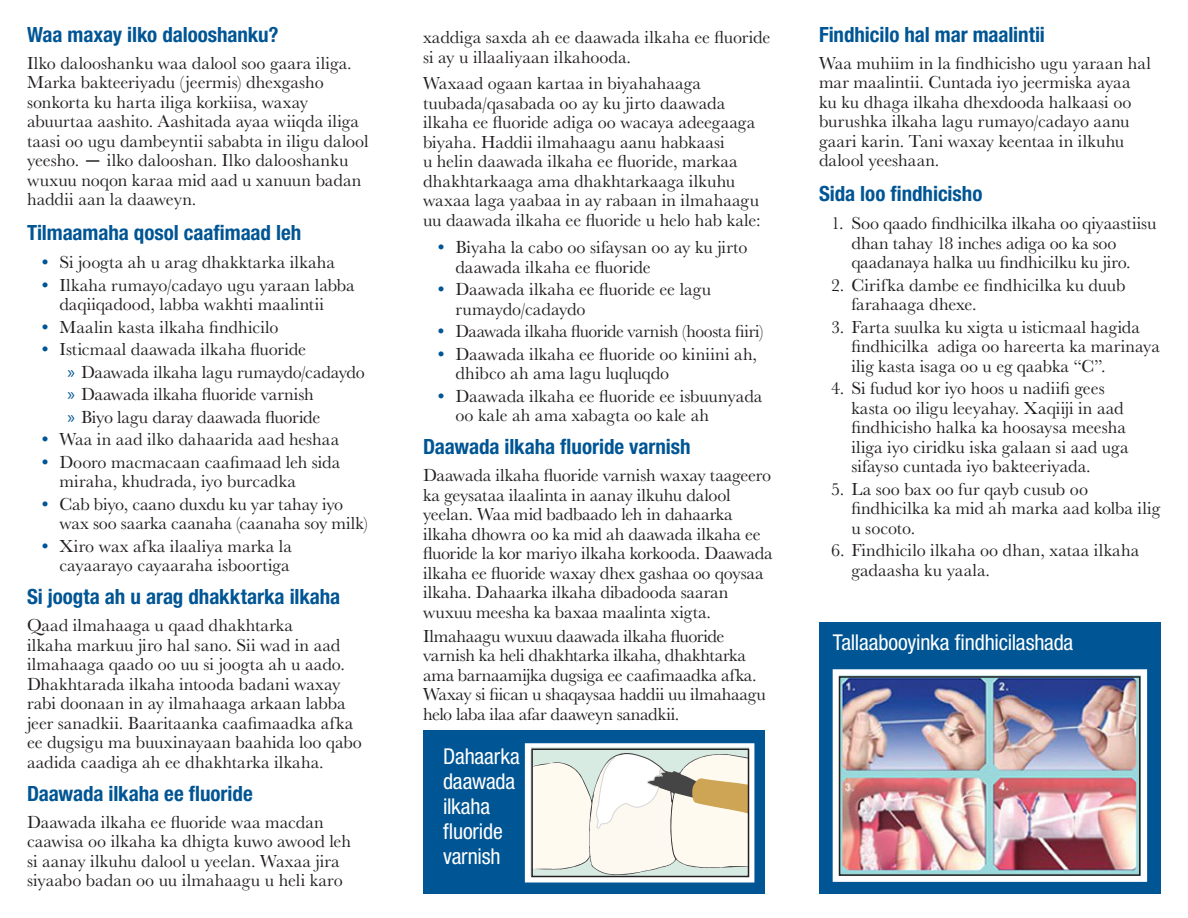
<style>
.page{position:relative;width:1188px;height:918px;background:#fff}
.page>*{position:absolute;margin:0;border:0;box-sizing:border-box;transform-origin:0 0}
.t1{font:condensed 21.9px/24.9px "Helvetica Neue LT Std";letter-spacing:-.01em;color:#fff}
.t2{font:700 condensed 21px "Helvetica Neue LT Std";letter-spacing:-.005em;color:#005594}
.t3{font:18px/19.5px "Baskerville URW";letter-spacing:.005em;color:#231f20}
.t4{font:18px "Baskerville URW";letter-spacing:-.015em;color:#231f20}
.s1{font-family:"Helvetica Neue LT Std"}
.s2{color:#005594}
.s3{font-family:"Myriad Pro";color:#005594}
</style>
<div class="page">
<div style="left:423px;top:730px;width:342px;height:164px;background:#005594"></div>
<svg style="left:524px;top:743px;width:231px;height:140px;background:#ebeae1"></svg>
<div style="left:531px;top:748px;width:218px;height:129px;border:2px solid #231f20"></div>
<div style="left:819px;top:623px;width:342px;height:271px;background:#005594"></div>
<img style="left:842px;top:679px;width:296px;height:194px">
<div style="left:833px;top:669px;width:314px;height:213px;border:6px solid #fff"></div>
<div style="left:839px;top:676px;width:302px;height:200px;border:2px solid #231f20"></div>
<p class="t2" style="left:27px;top:22px;width:253px">Waa maxay ilko dalooshanku?</p>
<p class="t3" style="left:27px;top:54px;width:343px">Ilko dalooshanku waa dalool soo gaara iliga.<br>Marka bakteeriyadu (jeermis) dhexgasho sonkorta ku harta iliga korkiisa, waxay abuurtaa aashito. Aashitada ayaa wiiqda iliga taasi oo ugu dambeyntii sababta in iligu dalool yeesho. <span class="s1">—</span> ilko dalooshan. Ilko dalooshanku wuxuu noqon karaa mid aad u xanuun badan haddii aan la daaweyn.</p>
<p class="t2" style="left:27px;top:220px;width:276px">Tilmaamaha qosol caafmaad leh</p>
<p class="t3" style="left:39px;top:253px;width:297px"><span class="s2">•</span> Si joogta ah u arag dhakktarka ilkaha</p>
<p class="t3" style="left:39px;top:276px;width:317px;text-align:center"><span class="s2">•</span> Ilkaha rumayo/cadayo ugu yaraan labba daqiiqadood, labba wakhti maalintii</p>
<p class="t3" style="left:39px;top:318px;width:241px"><span class="s2">•</span> Maalin kasta ilkaha fndhicilo</p>
<p class="t3" style="left:68px;top:339px;width:299px;line-height:22.5px;text-indent:-28px"><span class="s2">•</span> Isticmaal daawada ilkaha fuoride<br><span class="s3">»</span> Daawada ilkaha lagu rumaydo/cadaydo <span class="s3">»</span> Daawada ilkaha fuoride varnish<br><span class="s3">»</span> Biyo lagu daray daawada fuoride</p>
<p class="t3" style="left:39px;top:430px;width:302px"><span class="s2">•</span> Waa in aad ilko dahaarida aad heshaa</p>
<p class="t3" style="left:59px;top:453px;width:282px;text-indent:-20px"><span class="s2">•</span> Dooro macmacaan caafmaad leh sida miraha, khudrada, iyo burcadka</p>
<p class="t3" style="left:59px;top:495px;width:310px;text-indent:-20px"><span class="s2">•</span> Cab biyo, caano duxdu ku yar tahay iyo wax soo saarka caanaha (caanaha soy milk)</p>
<p class="t3" style="left:39px;top:537px;width:254px;text-align:right"><span class="s2">•</span> Xiro wax afka ilaaliya marka la cayaarayo cayaaraha isboortiga</p>
<p class="t2" style="left:27px;top:584px;width:315px">Si joogta ah u arag dhakktarka ilkaha</p>
<p class="t3" style="left:27px;top:616px;width:336px">Qaad ilmahaaga u qaad dhakhtarka<br>ilkaha markuu jiro hal sano. Sii wad in aad ilmahaaga qaado oo uu si joogta ah u aado.<br>Dhakhtarada ilkaha intooda badani waxay rabi doonaan in ay ilmahaaga arkaan labba jeer sanadkii. Baaritaanka caafmaadka afka ee dugsigu ma buuxinayaan baahida loo qabo aadida caadiga ah ee dhakhtarka ilkaha.</p>
<p class="t2" style="left:27px;top:781px;width:227px">Daawada ilkaha ee fuoride</p>
<p class="t3" style="left:27px;top:813px;width:325px">Daawada ilkaha ee fuoride waa macdan caawisa oo ilkaha ka dhigta kuwo awood leh si aanay ilkuhu dalool u yeelan. Waxaa jira siyaabo badan oo uu ilmahaagu u heli karo</p>
<p class="t3" style="left:423px;top:28px;width:349px">xaddiga saxda ah ee daawada ilkaha ee fuoride si ay u illaaliyaan ilkahooda.</p>
<p class="t3" style="left:423px;top:74px;width:339px">Waxaad ogaan kartaa in biyahahaaga tuubada/qasabada oo ay ku jirto daawada ilkaha ee fuoride adiga oo wacaya adeegaaga biyaha. Haddii ilmahaagu aanu habkaasi<br>u helin daawada ilkaha ee fuoride, markaa dhakhtarkaaga ama dhakhtarkaaga ilkuhu waxaa laga yaabaa in ay rabaan in ilmahaagu uu daawada ilkaha ee fuoride u helo hab kale:</p>
<p class="t3" style="left:455px;top:238px;width:294px;text-indent:-20px"><span class="s2">•</span> Biyaha la cabo oo sifaysan oo ay ku jirto daawada ilkaha ee fuoride</p>
<p class="t3" style="left:455px;top:280px;width:257px;text-indent:-20px"><span class="s2">•</span> Daawada ilkaha ee fuoride ee lagu rumaydo/cadaydo</p>
<p class="t4" style="left:435px;top:321px;width:330px"><span class="s2">•</span> Daawada ilkaha fuoride varnish (hoosta firi)</p>
<p class="t3" style="left:455px;top:345px;width:303px;text-indent:-20px"><span class="s2">•</span> Daawada ilkaha ee fuoride oo kiniini ah, dhibco ah ama lagu luqluqdo</p>
<p class="t3" style="left:455px;top:387px;width:309px;text-indent:-20px"><span class="s2">•</span> Daawada ilkaha ee fuoride ee isbuunyada oo kale ah ama xabagta oo kale ah</p>
<p class="t2" style="left:423px;top:434px;width:269px">Daawada ilkaha fuoride varnish</p>
<p class="t3" style="left:423px;top:466px;width:351px">Daawada ilkaha fuoride varnish waxay taageero ka geysataa ilaalinta in aanay ilkuhu dalool yeelan. Waa mid badbaado leh in dahaarka ilkaha dhowra oo ka mid ah daawada ilkaha ee fuoride la kor mariyo ilkaha korkooda. Daawada ilkaha ee fuoride waxay dhex gashaa oo qoysaa ilkaha. Dahaarka ilkaha dibadooda saaran wuxuu meesha ka baxaa maalinta xigta.</p>
<p class="t3" style="left:423px;top:627px;width:344px">Ilmahaagu wuxuu daawada ilkaha fuoride varnish ka heli dhakhtarka ilkaha, dhakhtarka ama barnaamijka dugsiga ee caafmaadka afka.<br>Waxay si fican u shaqaysaa haddii uu ilmahaagu helo laba ilaa afar daaweyn sanadkii.</p>
<p class="t1" style="left:443px;top:744px;width:78px">Dahaarka daawada ilkaha fuoride varnish</p>
<p class="t2" style="left:819px;top:22px;width:227px">Findhicilo hal mar maalintii</p>
<p class="t3" style="left:819px;top:54px;width:333px">Waa muhiim in la fndhicisho ugu yaraan hal mar maalintii. Cuntada iyo jeermiska ayaa ku ku dhaga ilkaha dhexdooda halkaasi oo burushka ilkaha lagu rumayo/cadayo aanu gaari karin. Tani waxay keentaa in ilkuhu dalool yeeshaan.</p>
<p class="t2" style="left:819px;top:181px;width:165px">Sida loo fndhicisho</p>
<p class="t3" style="left:851px;top:214px;width:307px;text-indent:-20px">1. Soo qaado fndhicilka ilkaha oo qiyaastiisu dhan tahay 18 inches adiga oo ka soo qaadanaya halka uu fndhicilku ku jiro.</p>
<p class="t3" style="left:851px;top:276px;width:276px;text-indent:-20px">2. Cirifka dambe ee fndhicilka ku duub farahaaga dhexe.</p>
<p class="t3" style="left:851px;top:318px;width:310px;text-indent:-20px">3. Farta suulka ku xigta u isticmaal hagida fndhicilka adiga oo hareerta ka marinaya ilig kasta isaga oo u eg qaabka “C”.</p>
<p class="t3" style="left:851px;top:379px;width:279px;text-indent:-20px">4. Si fudud kor iyo hoos u nadiif gees kasta oo iligu leeyahay. Xaqiiji in aad fndhicisho halka ka hoosaysa meesha iliga iyo ciridku iska galaan si aad uga sifayso cuntada iyo bakteeriyada.</p>
<p class="t3" style="left:851px;top:480px;width:310px;text-indent:-20px">5. La soo bax oo fur qayb cusub oo fndhicilka ka mid ah marka aad kolba ilig u socoto.</p>
<p class="t3" style="left:851px;top:541px;width:289px;text-indent:-20px">6. Findhicilo ilkaha oo dhan, xataa ilkaha gadaasha ku yaala.</p>
<p class="t1" style="left:833px;top:630px;width:242px">Tallaabooyinka fndhicilashada</p>
</div>
